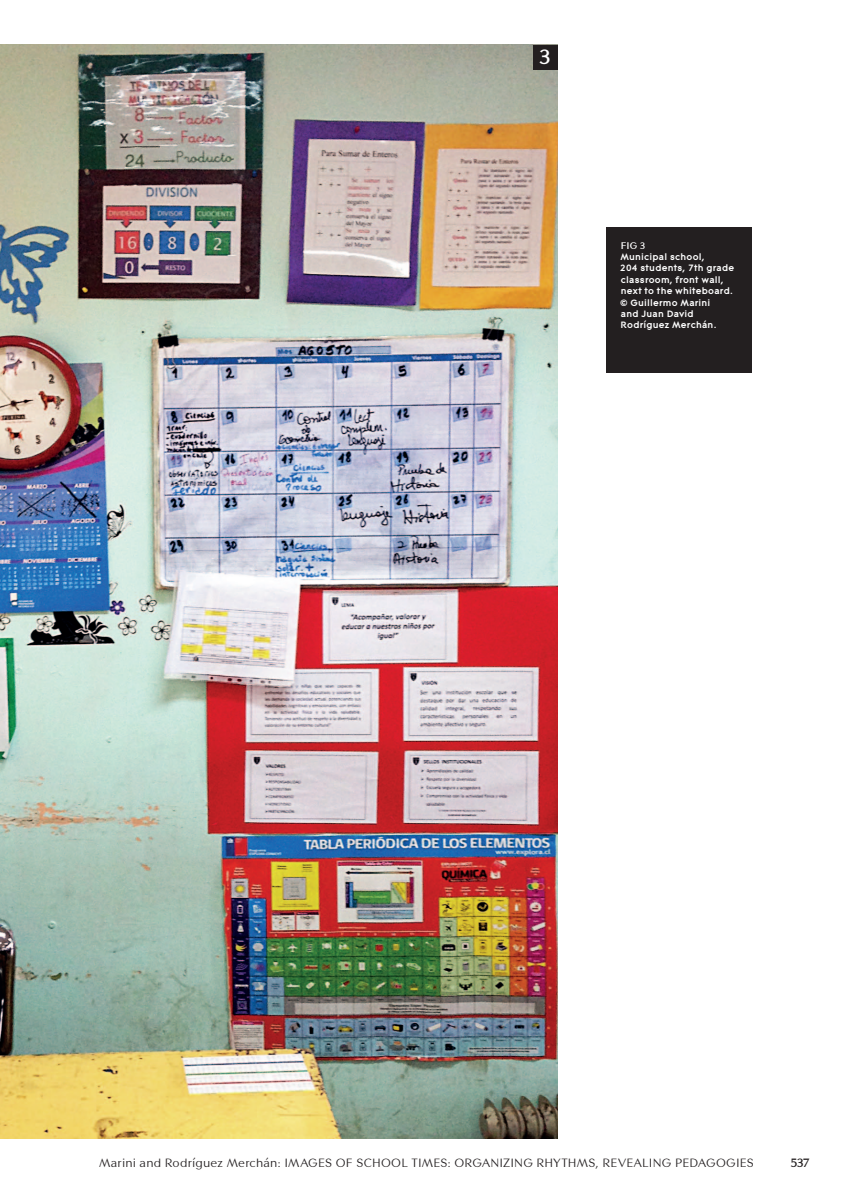
<style>
.page{position:relative;width:844px;height:1201px;background:#fff}
.page>*{position:absolute;margin:0;border:0;box-sizing:border-box;transform-origin:0 0}
.t1{font:700 21px "Contax Sans 75";color:#fff}
.t2{font:12.25px "Contax Sans 55";letter-spacing:.015em;color:#231f20}
.t3{font:700 12.25px "Contax Sans 75";color:#231f20}
.t4{font:700 9.62px/11.4px "Contax Pro 75";letter-spacing:.02em;color:#fff}
.t5{font:700 9.62px "Contax Sans 75";color:#fff}
</style>
<div class="page">
<img style="left:0;top:45px;width:557px;height:1093px">
<div style="left:532px;top:45px;width:25px;height:24px;background:#231f20"></div>
<div style="left:605px;top:227px;width:146px;height:145px;background:#231f20"></div>
<h1 class="t1" style="left:539px;top:44px;width:13px">3</h1>
<p class="t5" style="left:620px;top:239px;width:26px">FIG 3</p>
<p class="t4" style="left:620px;top:251px;width:116px">Municipal school,<br>204 students, 7th grade classroom, front wall, next to the whiteboard. © Guillermo Marini<br>and Juan David<br>Rodríguez Merchán.</p>
<p class="t2" style="left:99px;top:1155px;width:656px">MARINI AND RODRÍGUEZ MERCHÁN: IMAGES OF SCHOOL TIMES: ORGANIZI NG RHYTHMS, REVEALI NG PEDAGOGI ES</p>
<p class="t3" style="left:790px;top:1155px;width:20px">537</p>
</div>
